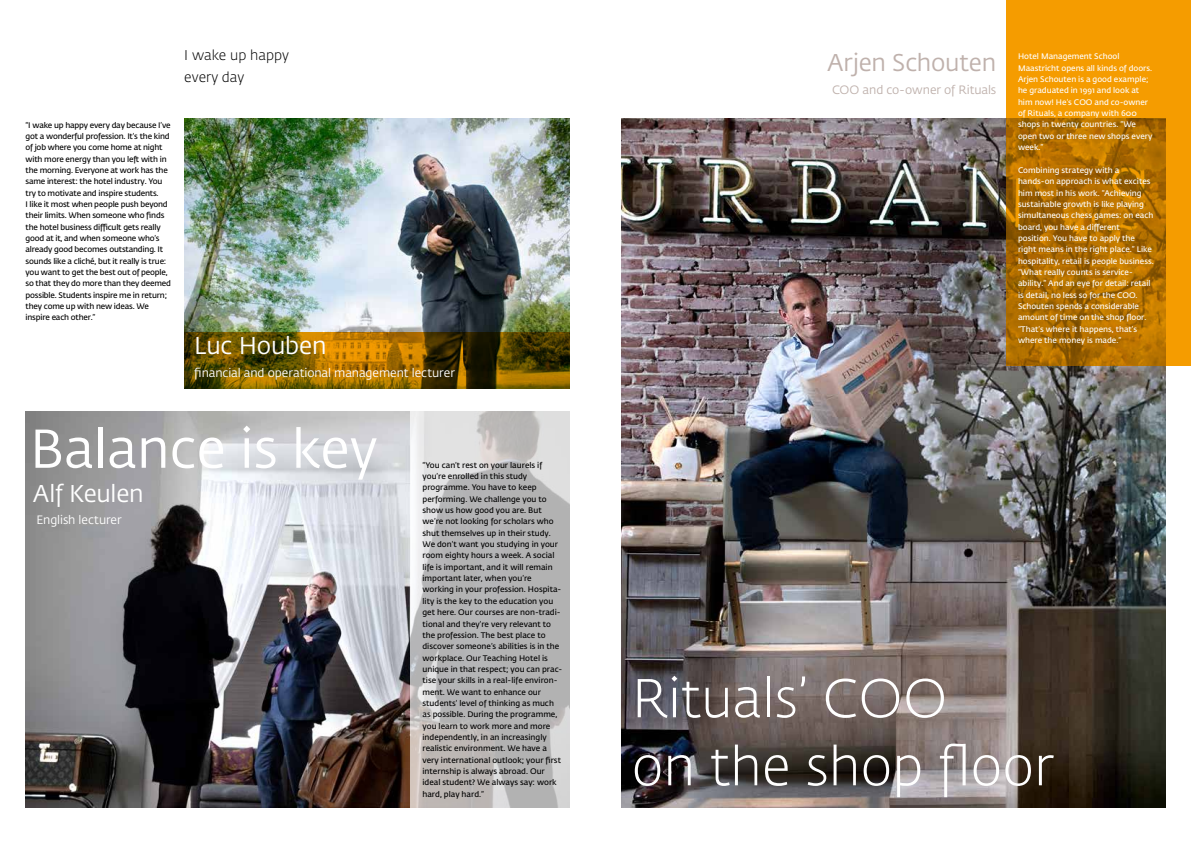
<style>
.page{position:relative;width:1191px;height:842px;background:#fff}
.page>*{position:absolute;margin:0;border:0;box-sizing:border-box;transform-origin:0 0}
.t1{font:300 54px/68px "Fedra Sans Std";color:#fff}
.t2{font:54px "Fedra Sans Std";color:#fff}
.t3{font:24px "Fedra Sans Std";letter-spacing:-.01em;color:#fff}
.t4{font:24px "Fedra Sans Std";letter-spacing:-.01em;color:#bfb1ac}
.t5{font:300 14px/22.7px "Fedra Sans Std";color:#000}
.t6{font:12px "Fedra Sans Std";letter-spacing:-.005em;color:#fff}
.t7{font:12px "Fedra Sans Std";letter-spacing:-.005em;color:#bfb1ac}
.t8{font:600 8px/11.3px "Fedra Sans Std";color:#000}
.t9{font:600 8px/11.3px "Fedra Sans Std";color:#fff}
.t10{font:600 8px/11.3px "Fedra Sans Std";letter-spacing:-.02em;color:#000}
</style>
<div class="page">
<img style="left:621px;top:118px;width:544px;height:690px">
<img style="left:184px;top:118px;width:386px;height:214px">
<img style="left:26px;top:411px;width:385px;height:397px">
<svg style="left:184px;top:332px;width:386px;height:56px;background:#735400"></svg>
<svg style="left:1006px;top:0;width:185px;height:366px;background:#cb8000"></svg>
<svg style="left:411px;top:411px;width:159px;height:397px;background:#bfbebe"></svg>
<p class="t10" style="left:26px;top:119px;width:147px">“I wake up happy every day because I’ve got a wonderful profession. It’s the kind of job where you come home at night with more energy than you left with in the morning. Everyone at work has the same interest: the hotel industry. You try to motivate and inspire students.<br>I like it most when people push beyond their limits. When someone who finds the hotel business difficult gets really good at it, and when someone who’s already good becomes outstanding. It sounds like a cliché, but it really is true: you want to get the best out of people, so that they do more than they deemed possible. Students inspire me in return; they come up with new ideas. We inspire each other.”</p>
<h3 class="t5" style="left:184px;top:44px;width:106px">I wake up happy every day</h3>
<h2 class="t3" style="left:194px;top:331px;width:134px">Luc Houben</h2>
<h3 class="t6" style="left:194px;top:366px;width:262px">financial and operational management lecturer</h3>
<h1 class="t2" style="left:30px;top:416px;width:349px">Balance is key</h1>
<h2 class="t3" style="left:33px;top:479px;width:112px">Alf Keulen</h2>
<h3 class="t6" style="left:36px;top:513px;width:87px">English lecturer</h3>
<p class="t8" style="left:422px;top:459px;width:141px">“You can’t rest on your laurels if you’re enrolled in this study programme. You have to keep performing. We challenge you to show us how good you are. But we’re not looking for scholars who shut themselves up in their study.<br>We don’t want you studying in your room eighty hours a week. A social life is important, and it will remain important later, when you’re working in your profession. Hospita&shy;lity is the key to the education you get here. Our courses are non-tradi&shy;tional and they’re very relevant to the profession. The best place to discover someone’s abilities is in the workplace. Our Teaching Hotel is unique in that respect; you can prac&shy;tise your skills in a real-life environ&shy;ment. We want to enhance our students’ level of thinking as much as possible. During the programme, you learn to work more and more independently, in an increasingly realistic environment. We have a very international outlook; your first internship is always abroad. Our ideal student? We always say: work hard, play hard.”</p>
<h2 class="t4" style="left:827px;top:48px;width:170px">Arjen Schouten</h2>
<h3 class="t7" style="left:832px;top:82px;width:166px">COO and co-owner of Rituals</h3>
<p class="t9" style="left:1018px;top:51px;width:136px">Hotel Management School<br>Maastricht opens all kinds of doors.<br>Arjen Schouten is a good example; he graduated in 1991 and look at him now! He’s COO and co-owner of Rituals, a company with 600 shops in twenty countries. “We open two or three new shops every week.”</p>
<p class="t9" style="left:1018px;top:164px;width:137px">Combining strategy with a hands-on approach is what excites him most in his work. “Achieving sustainable growth is like playing simultaneous chess games: on each board, you have a different position. You have to apply the right means in the right place.” Like hospitality, retail is people business. “What really counts is service&shy;ability.” And an eye for detail: retail is detail, no less so for the COO.<br>Schouten spends a considerable amount of time on the shop floor. “That’s where it happens, that’s where the money is made.”</p>
<h1 class="t1" style="left:631px;top:665px;width:424px">Rituals’ COO<br>on the shop floor</h1>
</div>
